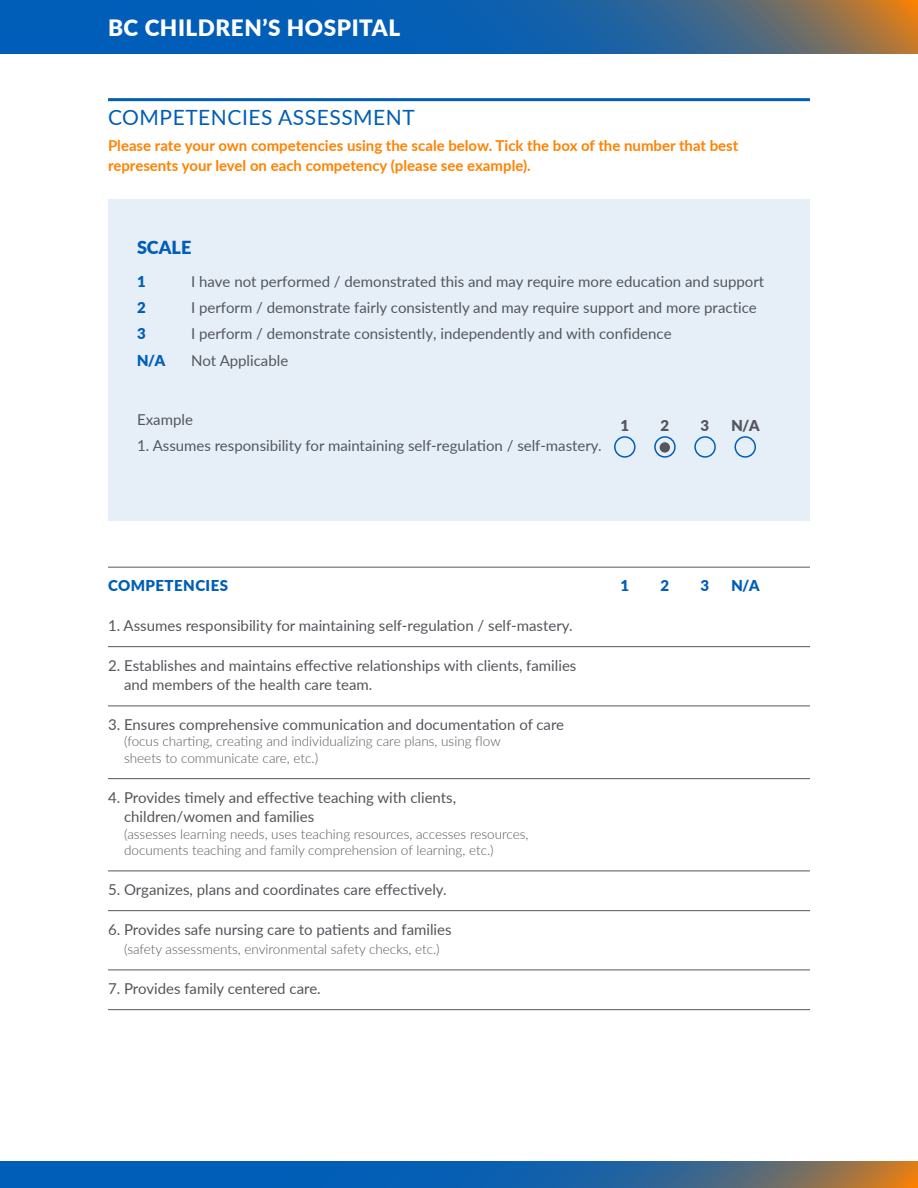
<style>
.page{position:relative;width:918px;height:1188px;background:#fff}
.page>*{position:absolute;margin:0;border:0;box-sizing:border-box;transform-origin:0 0}
.t1{font:900 22.5px "Lato";letter-spacing:.025em;color:#fff}
.t2{font:21px "Lato";letter-spacing:.025em;color:#005eb8}
.t3{font:900 18px "Lato";color:#005eb8}
.t4{font:15px/19.5px "Lato";color:#54565b}
.t5{font:700 15px/19.5px "Lato";color:#ff8200}
.t6{font:900 15px/26.2px "Lato";letter-spacing:.03em;color:#005eb8;text-align:justify}
.t7{font:900 15px "Lato";color:#54565b}
.t8{font:300 13.5px/16.5px "Lato";color:#54565b}
</style>
<div class="page">
<svg style="left:0;top:1161px;width:918px;height:27px;background:#27639b"></svg>
<svg style="left:0;top:0;width:918px;height:54px;background:#25639d"></svg>
<hr style="left:108px;top:98px;width:702px;height:3px;background:#005eb8">
<hr style="left:108px;top:567px;width:702px;height:1px;background:#54565b">
<hr style="left:108px;top:646px;width:702px;height:1px;background:#54565b">
<hr style="left:108px;top:706px;width:702px;height:1px;background:#54565b">
<hr style="left:108px;top:778px;width:702px;height:1px;background:#54565b">
<hr style="left:108px;top:871px;width:702px;height:1px;background:#54565b">
<hr style="left:108px;top:910px;width:702px;height:1px;background:#54565b">
<hr style="left:108px;top:970px;width:702px;height:1px;background:#54565b">
<hr style="left:108px;top:1009px;width:702px;height:1px;background:#54565b">
<div style="left:108px;top:199px;width:702px;height:322px;background:#e6eff8"></div>
<div style="left:614px;top:436px;width:22px;height:22px;border:2px solid #005eb8;border-radius:50%"></div>
<div style="left:694px;top:436px;width:22px;height:22px;border:2px solid #005eb8;border-radius:50%"></div>
<div style="left:654px;top:436px;width:22px;height:22px;border:2px solid #005eb8;border-radius:50%"></div>
<div style="left:735px;top:436px;width:21px;height:22px;border:2px solid #005eb8;border-radius:50%"></div>
<div style="left:660px;top:442px;width:10px;height:11px;background:#54565b;border-radius:50%"></div>
<h1 class="t1" style="left:108px;top:11px;width:294px">BC CHILDREN’S HOSPITAL</h1>
<h2 class="t2" style="left:108px;top:102px;width:308px">COMPETENCIES ASSESSMENT</h2>
<p class="t5" style="left:108px;top:135px;width:632px">Please rate your own competencies using the scale below. Tick the box of the number that best represents your level on each competency (please see example).</p>
<p class="t3" style="left:137px;top:234px;width:56px">SCALE</p>
<p class="t6" style="left:137px;top:268px;width:10px">1<br>2<br>3</p>
<p class="t4" style="left:191px;top:268px;width:575px;line-height:26.2px">I have not performed / demonstrated this and may require more education and support<br>I perform / demonstrate fairly consistently and may require support and more practice<br>I perform / demonstrate consistently, independently and with confidence</p>
<p class="t6" style="left:137px;top:347px;width:30px">N/A</p>
<p class="t4" style="left:191px;top:350px;width:99px">Not Applicable</p>
<p class="t4" style="left:137px;top:409px;width:57px">Example</p>
<p class="t4" style="left:137px;top:436px;width:466px">1. Assumes responsibility for maintaining self-regulation / self-mastery.</p>
<p class="t7" style="left:621px;top:415px;width:10px">1</p>
<p class="t7" style="left:660px;top:415px;width:10px">2</p>
<p class="t7" style="left:700px;top:415px;width:10px">3</p>
<p class="t7" style="left:731px;top:417px;width:30px">N/A</p>
<p class="t6" style="left:108px;top:572px;width:122px">COMPETENCIES</p>
<p class="t4" style="left:108px;top:615px;width:466px">1. Assumes responsibility for maintaining self-regulation / self-mastery.</p>
<p class="t4" style="left:124px;top:655px;width:454px;text-indent:-16px">2. Establishes and maintains effective relationships with clients, families and members of the health care team.</p>
<p class="t4" style="left:108px;top:714px;width:458px">3. Ensures comprehensive communication and documentation of care</p>
<p class="t8" style="left:124px;top:733px;width:378px">(focus charting, creating and individualizing care plans, using flow sheets to communicate care, etc.)</p>
<p class="t4" style="left:124px;top:787px;width:334px;text-indent:-16px">4. Provides timely and effective teaching with clients, children/women and families</p>
<p class="t8" style="left:124px;top:825px;width:406px">(assesses learning needs, uses teaching resources, accesses resources, documents teaching and family comprehension of learning, etc.)</p>
<p class="t4" style="left:108px;top:879px;width:340px">5. Organizes, plans and coordinates care effectively.</p>
<p class="t4" style="left:108px;top:919px;width:345px">6. Provides safe nursing care to patients and families</p>
<p class="t8" style="left:124px;top:941px;width:317px">(safety assessments, environmental safety checks, etc.)</p>
<p class="t4" style="left:108px;top:978px;width:214px">7. Provides family centered care.</p>
<p class="t6" style="left:621px;top:572px;width:10px">1</p>
<p class="t6" style="left:660px;top:572px;width:10px">2</p>
<p class="t6" style="left:700px;top:572px;width:10px">3</p>
<p class="t6" style="left:731px;top:572px;width:30px">N/A</p>
</div>
